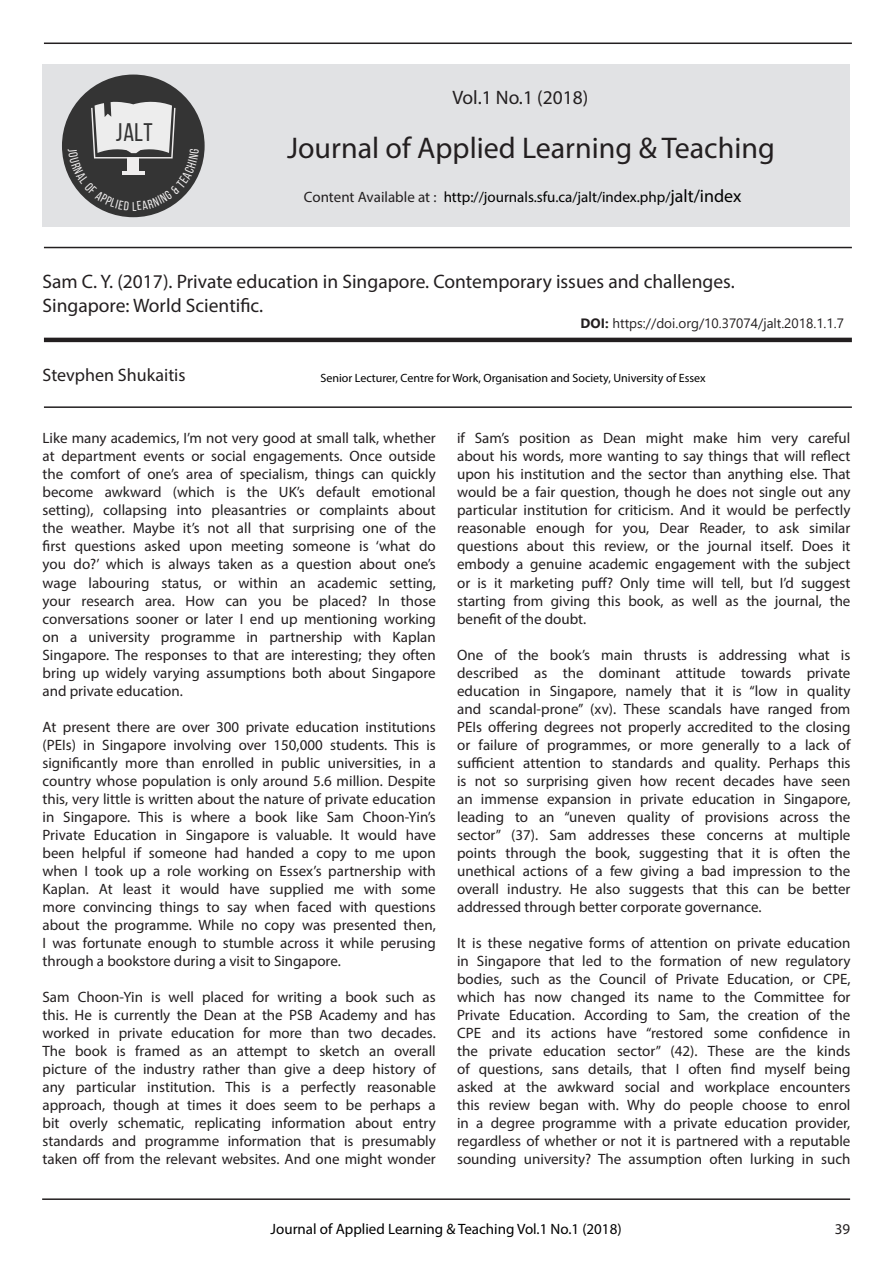
<style>
.page{position:relative;width:893px;height:1263px;background:#fff}
.page>*{position:absolute;margin:0;border:0;box-sizing:border-box;transform-origin:0 0}
.t1{font:30px "Myriad Pro";color:#231f20}
.t2{font:25.5px "Bebas Neue";color:#343434}
.t3{font:19.5px/23.4px "Myriad Pro";color:#231f20}
.t4{font:18px "Myriad Pro";color:#231f20}
.t5{font:15px/18px "Myriad Pro";color:#231f20;text-align:justify}
.t6{font:15px "Myriad Pro";color:#000}
.t7{font:13.5px "Segoe UI";color:#231f20}
.t8{font:12px "Myriad Pro";color:#000}
.s1{font-size:18px}
.s2{font-weight:700}
</style>
<div class="page">
<hr style="left:42px;top:1198px;width:808px;height:2px;background:#231f20">
<hr style="left:44px;top:338px;width:808px;height:4px;background:#231f20">
<hr style="left:44px;top:406px;width:808px;height:2px;background:#231f20">
<hr style="left:44px;top:247px;width:808px;height:1px;background:#231f20">
<div style="left:43px;top:64px;width:807px;height:163px;background:#e1e2e4"></div>
<hr style="left:44px;top:43px;width:808px;height:1px;background:#231f20">
<div style="left:62px;top:75px;width:143px;height:142px;background:#343434;border-radius:50%"></div>
<svg style="left:68px;top:101px;width:131px;height:110px"></svg>
<p class="t2" style="left:116px;top:118px;width:38px">JALT</p>
<p class="t3" style="left:452px;top:85px;width:137px">Vol.1 No.1 (2018)</p>
<p class="t1" style="left:287px;top:130px;width:489px">Journal of Applied Learning &amp; Teaching</p>
<p class="t5" style="left:304px;top:187px;width:134px">Content Available at :</p>
<p class="t6" style="left:444px;top:187px;width:299px">http://journals.sfu.ca/jalt/index.php/<span class="s1">jalt/index</span></p>
<p class="t3" style="left:43px;top:270px;width:694px">Sam C. Y. (2017). Private education in Singapore. Contemporary issues and challenges.<br>Singapore: World Scientific.</p>
<p class="t7" style="left:581px;top:310px;width:265px"><span class="s2">DOI:</span> https://doi.org/10.37074/jalt.2018.1.1.7</p>
<p class="t4" style="left:43px;top:363px;width:145px">Stevphen Shukaitis</p>
<p class="t8" style="left:320px;top:370px;width:387px">Senior Lecturer, Centre for Work, Organisation and Society, University of Essex</p>
<p class="t5" style="left:43px;top:429px;width:395px">Like many academics, I’m not very good at small talk, whether at department events or social engagements. Once outside the comfort of one’s area of specialism, things can quickly become awkward (which is the UK’s default emotional setting), collapsing into pleasantries or complaints about the weather. Maybe it’s not all that surprising one of the first questions asked upon meeting someone is ‘what do you do?’ which is always taken as a question about one’s wage labouring status, or within an academic setting, your research area. How can you be placed? In those conversations sooner or later I end up mentioning working on a university programme in partnership with Kaplan Singapore. The responses to that are interesting; they often bring up widely varying assumptions both about Singapore and private education.</p>
<p class="t5" style="left:43px;top:717px;width:395px">At present there are over 300 private education institutions (PEIs) in Singapore involving over 150,000 students. This is significantly more than enrolled in public universities, in a country whose population is only around 5.6 million. Despite this, very little is written about the nature of private education in Singapore. This is where a book like Sam Choon-Yin’s Private Education in Singapore is valuable. It would have been helpful if someone had handed a copy to me upon when I took up a role working on Essex’s partnership with Kaplan. At least it would have supplied me with some more convincing things to say when faced with questions about the programme. While no copy was presented then, I was fortunate enough to stumble across it while perusing through a bookstore during a visit to Singapore.</p>
<p class="t5" style="left:43px;top:987px;width:395px">Sam Choon-Yin is well placed for writing a book such as this. He is currently the Dean at the PSB Academy and has worked in private education for more than two decades.<br>The book is framed as an attempt to sketch an overall picture of the industry rather than give a deep history of any particular institution. This is a perfectly reasonable approach, though at times it does seem to be perhaps a bit overly schematic, replicating information about entry standards and programme information that is presumably taken off from the relevant websites. And one might wonder</p>
<p class="t5" style="left:457px;top:429px;width:395px">if Sam’s position as Dean might make him very careful about his words, more wanting to say things that will reflect upon his institution and the sector than anything else. That would be a fair question, though he does not single out any particular institution for criticism. And it would be perfectly reasonable enough for you, Dear Reader, to ask similar questions about this review, or the journal itself. Does it embody a genuine academic engagement with the subject or is it marketing puff? Only time will tell, but I’d suggest starting from giving this book, as well as the journal, the benefit of the doubt.</p>
<p class="t5" style="left:457px;top:645px;width:395px">One of the book’s main thrusts is addressing what is described as the dominant attitude towards private education in Singapore, namely that it is “low in quality and scandal-prone” (xv). These scandals have ranged from PEIs offering degrees not properly accredited to the closing or failure of programmes, or more generally to a lack of sufficient attention to standards and quality. Perhaps this is not so surprising given how recent decades have seen an immense expansion in private education in Singapore, leading to an “uneven quality of provisions across the sector” (37). Sam addresses these concerns at multiple points through the book, suggesting that it is often the unethical actions of a few giving a bad impression to the overall industry. He also suggests that this can be better addressed through better corporate governance.</p>
<p class="t5" style="left:457px;top:933px;width:395px">It is these negative forms of attention on private education in Singapore that led to the formation of new regulatory bodies, such as the Council of Private Education, or CPE, which has now changed its name to the Committee for Private Education. According to Sam, the creation of the CPE and its actions have “restored some confidence in the private education sector” (42). These are the kinds of questions, sans details, that I often find myself being asked at the awkward social and workplace encounters this review began with. Why do people choose to enrol in a degree programme with a private education provider, regardless of whether or not it is partnered with a reputable sounding university? The assumption often lurking in such</p>
<p class="t6" style="left:271px;top:1220px;width:352px">Journal of Applied Learning &amp; Teaching Vol.1 No.1 (2018)</p>
<p class="t5" style="left:835px;top:1220px;width:17px">39</p>
</div>
